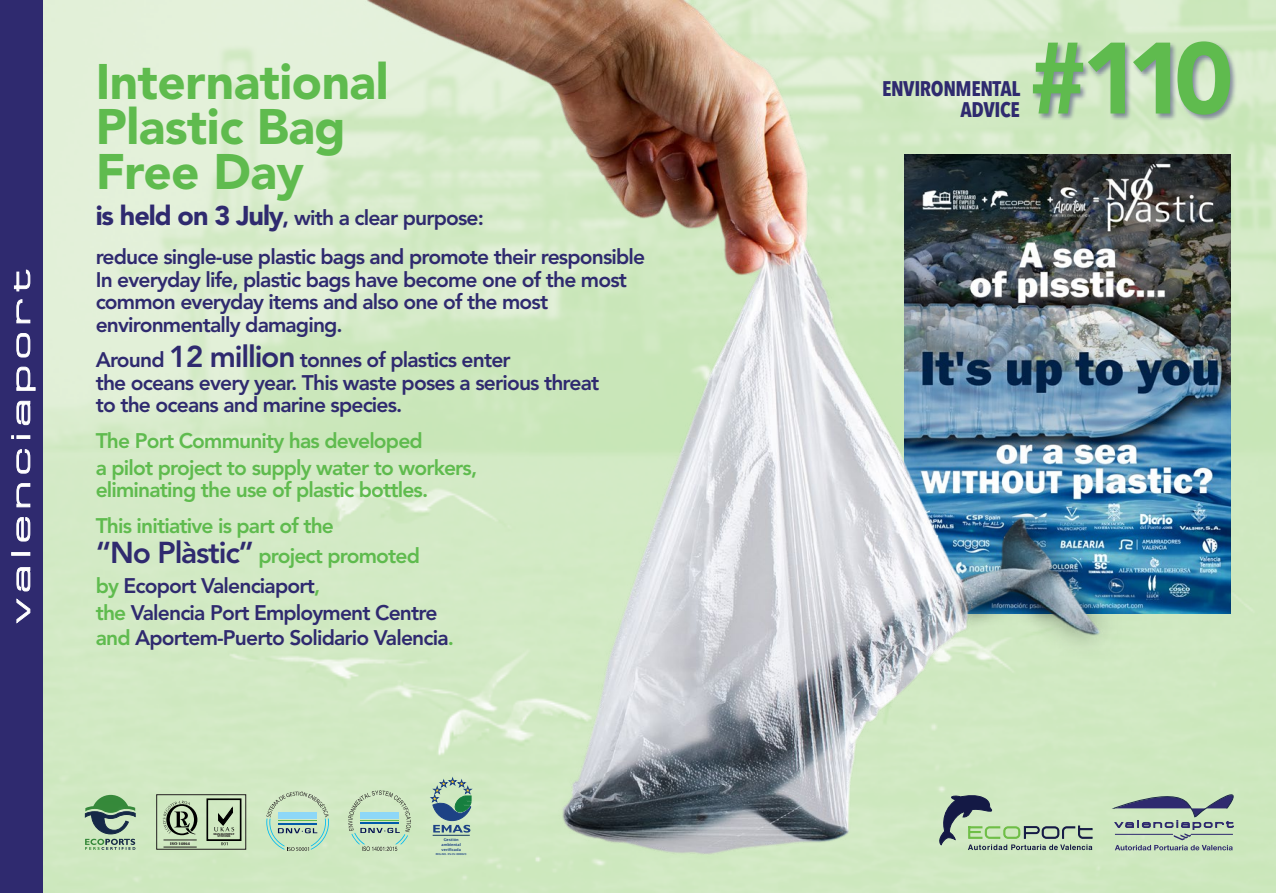
<style>
.page{position:relative;width:1276px;height:893px;background:#fff}
.page>*{position:absolute;margin:0;border:0;box-sizing:border-box;transform-origin:0 0}
.t1{font:900 100.05px "Avenir LT Std";color:#5fbb4e}
.t2{font:900 49.5px/45px "Avenir LT Std";letter-spacing:-.01em;color:#5fbb4e}
.t3{font:800 21px/22.5px "Avenir LT Std";letter-spacing:-.04em;color:#2f2a6f}
.t4{font:800 21px/30px "Avenir LT Std";letter-spacing:-.04em;color:#5fbb4e}
.t5{font:700 condensed 21px/21px "Avenir Next LT Pro";letter-spacing:-.02em;color:#2f2a6f;text-align:right}
.t6{font:600 3.9px "Lucida Sans";color:#1d4285}
.t7{font:900 3.9px "Optima";color:#231f20}
.t8{font:900 2.85px "Optima";color:#231f20}
.t9{font:600 2.7px "Lucida Sans";color:#1d4285}
.s1{font-weight:900;font-size:27px}
.s2{font-weight:900}
.s3{font-size:30px}
.s4{font-size:30px;color:#2f2a6f}
.s5{color:#2f2a6f}
.s6{color:#5fbb4e}
</style>
<div class="page">
<img style="left:43px;top:0;width:1233px;height:893px">
<div style="left:1031px;top:40px;width:206px;height:82px;background:#2f2a6f;opacity:.5"></div>
<svg style="left:1123px;top:782px;width:124px;height:68px;background:#aec2ae"></svg>
<svg style="left:85px;top:795px;width:51px;height:55px;background:#87aa8a"></svg>
<svg style="left:266px;top:791px;width:63px;height:60px;background:#b5d6be"></svg>
<svg style="left:207px;top:799px;width:34px;height:46px;background:#a5b99a"></svg>
<div style="left:156px;top:794px;width:90px;height:56px;border:1px solid #231f20"></div>
<svg style="left:163px;top:801px;width:34px;height:34px"></svg>
<hr style="left:163px;top:840px;width:34px;height:1px;background:#231f20">
<hr style="left:163px;top:847px;width:34px;height:1px;background:#231f20">
<div style="left:0;top:0;width:43px;height:893px;background:#2f2a6f"></div>
<svg style="left:11px;top:269px;width:25px;height:355px"></svg>
<img style="left:1123px;top:154px;width:107px;height:460px">
<img style="left:339px;top:0;width:784px;height:893px">
<p class="t2" style="left:96px;top:59px;width:294px">International<br>Plastic Bag<br>Free Day</p>
<p class="t3" style="left:96px;top:198px;width:551px;line-height:39px"><span class="s1">is held on 3 July</span><span class="s2">,</span> with a clear purpose:<br>reduce single-use plastic bags and promote their responsible</p>
<p class="t3" style="left:96px;top:268px;width:533px">In everyday life, plastic bags have become one of the most common everyday items and also one of the most environmentally damaging.</p>
<p class="t3" style="left:96px;top:349px;width:505px">Around <span class="s3">12 million</span> tonnes of plastics enter<br>the oceans every year. This waste poses a serious threat to the oceans and marine species.</p>
<p class="t4" style="left:96px;top:427px;width:383px;line-height:27px">The Port Community has developed<br>a pilot project to supply water to workers,</p>
<p class="t4" style="left:96px;top:475px;width:334px">eliminating the use of plastic bottles.</p>
<p class="t4" style="left:96px;top:510px;width:326px">This initiative is part of the<br><span class="s4">“No Plàstic”</span> project promoted by <span class="s5">Ecoport Valenciaport</span>,</p>
<p class="t3" style="left:96px;top:600px;width:360px;line-height:25.5px"><span class="s6">the</span> Valencia Port Employment Centre <span class="s6">and</span> Aportem-Puerto Solidario Valencia<span class="s6">.</span></p>
<p class="t7" style="left:170px;top:841px;width:21px">ISO 14064</p>
<p class="t8" style="left:213px;top:832px;width:23px">MANAGEMENT</p>
<p class="t8" style="left:217px;top:834px;width:14px">SYSTEMS</p>
<p class="t6" style="left:444px;top:838px;width:17px">Gestión</p>
<p class="t6" style="left:441px;top:842px;width:21px">ambiental</p>
<p class="t6" style="left:441px;top:847px;width:21px">verificada</p>
<p class="t9" style="left:436px;top:853px;width:32px">REG.NO. ES-CV-000023</p>
<p class="t5" style="left:882px;top:77px;width:140px">ENVIRONMENTAL<br>ADVICE</p>
<p class="t1" style="left:1028px;top:18px;width:206px">#110</p>
</div>
